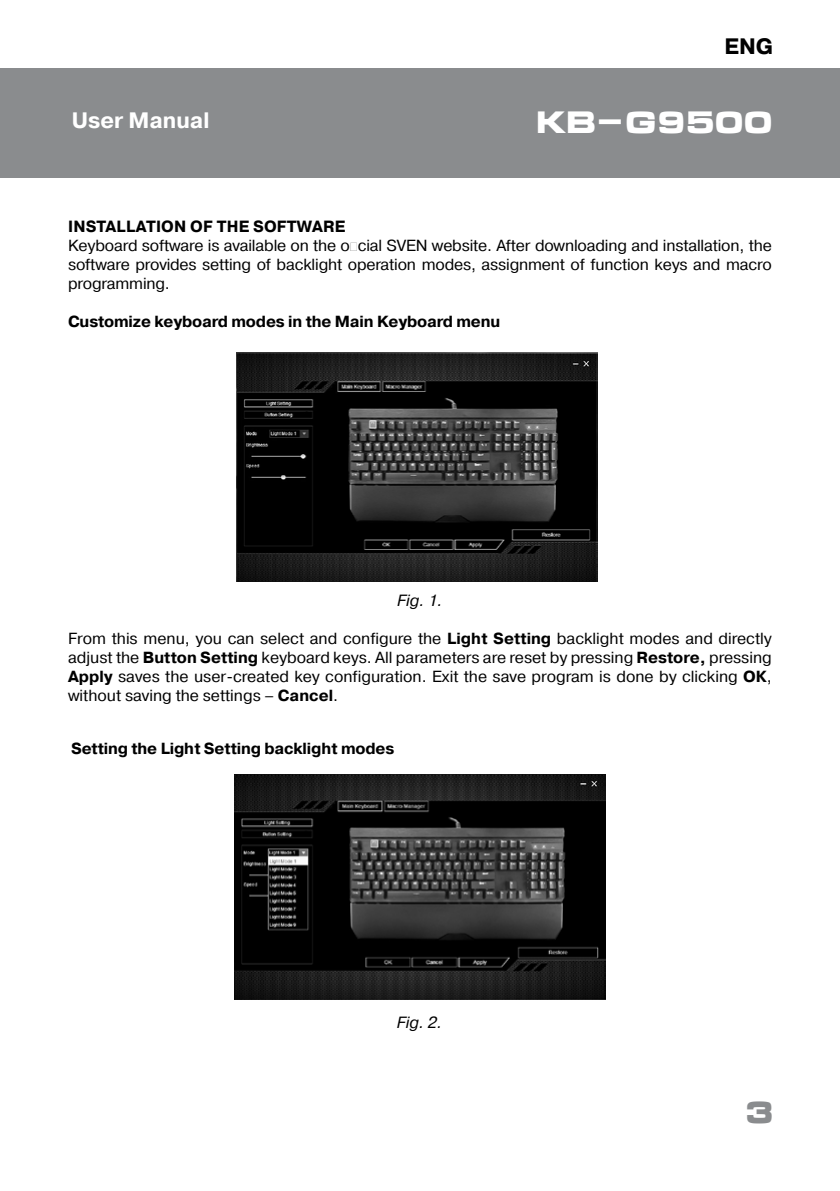
<style>
.page{position:relative;width:840px;height:1191px;background:#fff}
.page>*{position:absolute;margin:0;border:0;box-sizing:border-box;transform-origin:0 0}
.t1{font:700 30px "Micra";letter-spacing:-.05em;color:#fff}
.t2{font:700 30px "Micra";color:#8a8c8e}
.t3{font:700 22.2px "Pragmatica";color:#fff}
.t4{font:700 22.2px "Pragmatica";color:#000}
.t5{font:700 16.2px "Pragmatica";letter-spacing:.01em;color:#000}
.t6{font:italic 16.2px "Pragmatica";color:#000}
.t7{font:16px/19px "Pragmatica";letter-spacing:-.01em;color:#000;text-align:justify}
.t8{font:700 16px "Pragmatica";letter-spacing:-.01em;color:#000}
.s1{font-weight:700}
</style>
<div class="page">
<div style="left:0;top:68px;width:839px;height:109px;background:#8a8c8e"></div>
<img style="left:234px;top:775px;width:371px;height:224px">
<img style="left:237px;top:352px;width:360px;height:229px">
<h2 class="t4" style="left:724px;top:32px;width:50px">ENG</h2>
<h2 class="t3" style="left:72px;top:106px;width:139px">User Manual</h2>
<h1 class="t1" style="left:535px;top:107px;width:239px">KB-G9500</h1>
<p class="t5" style="left:68px;top:215px;width:278px">INSTALLATION OF THE SOFTWARE</p>
<p class="t7" style="left:68px;top:236px;width:705px">Keyboard software is available on the oଋcial SVEN website. After downloading and installation, the software provides setting of backlight operation modes, assignment of function keys and macro programming.</p>
<p class="t8" style="left:68px;top:311px;width:433px">Customize keyboard modes in the Main Keyboard menu</p>
<p class="t6" style="left:397px;top:591px;width:47px">Fig. 1.</p>
<p class="t7" style="left:68px;top:629px;width:705px">From this menu, you can select and configure the <span class="s1">Light Setting</span> backlight modes and directly adjust the <span class="s1">Button Setting</span> keyboard keys. All parameters are reset by pressing <span class="s1">Restore,</span> pressing <span class="s1">Apply</span> saves the user-created key configuration. Exit the save program is done by clicking <span class="s1">ОК</span>, without saving the settings – <span class="s1">Cancel</span>.</p>
<p class="t8" style="left:71px;top:738px;width:324px">Setting the Light Setting backlight modes</p>
<p class="t6" style="left:396px;top:1012px;width:47px">Fig. 2.</p>
<h1 class="t2" style="left:744px;top:1096px;width:32px">3</h1>
</div>
